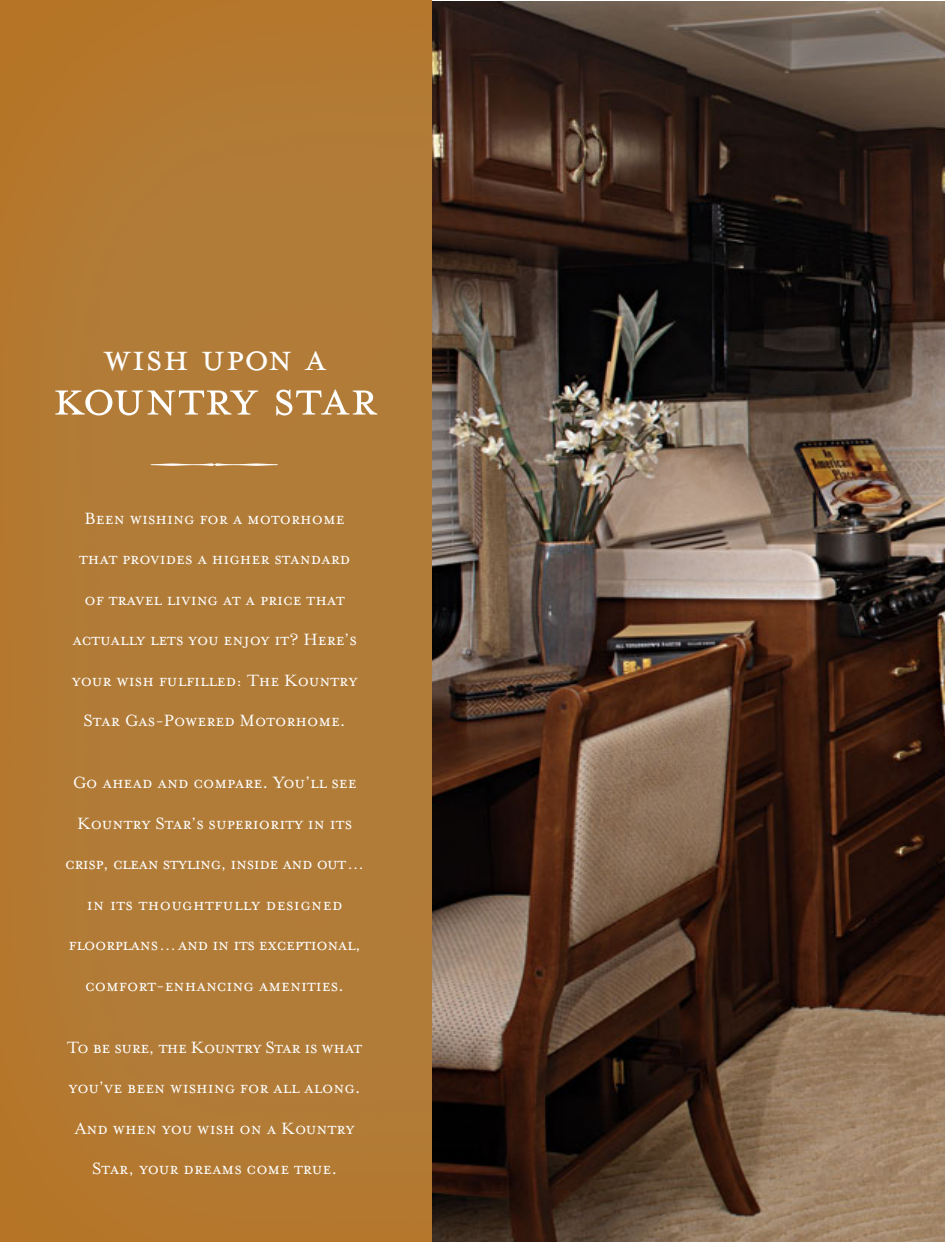
<style>
.page{position:relative;width:945px;height:1242px;background:#fff}
.page>*{position:absolute;margin:0;border:0;box-sizing:border-box;transform-origin:0 0}
.t1{font:55.5px "Mrs Eaves Small Caps";color:#fff}
.t2{font:42px "Mrs Eaves Small Caps";letter-spacing:.015em;color:#fff}
.t3{font:27px "Hoefler Text Fleurons";color:#fff}
.t4{font:18.75px/40.5px "Mrs Eaves Small Caps";color:#fff;text-align:center}
</style>
<div class="page">
<img style="left:432px;top:1px;width:513px;height:1240px">
<div style="left:0;top:0;width:432px;height:1241px;background:#b17c39"></div>
<h2 class="t2" style="left:103px;top:330px;width:224px">wish upon a</h2>
<h1 class="t1" style="left:53px;top:363px;width:326px">kountry star</h1>
<h3 class="t3" style="left:151px;top:452px;width:128px">898</h3>
<p class="t4" style="left:72px;top:497px;width:287px">Been wishing for a motorhome that provides a higher standard of travel living at a price that actually lets you enjoy it? Here’s your wish fulfilled: The Kountry<br>Star Gas-Powered Motorhome.</p>
<p class="t4" style="left:65px;top:761px;width:301px">Go ahead and compare. You’ll see Kountry Star’s superiority in its crisp, clean styling, inside and out… in its thoughtfully designed floorplans…and in its exceptional, comfort-enhancing amenities.</p>
<p class="t4" style="left:67px;top:1026px;width:296px">To be sure, the Kountry Star is what you’ve been wishing for all along.<br>And when you wish on a Kountry<br>Star, your dreams come true.</p>
</div>
